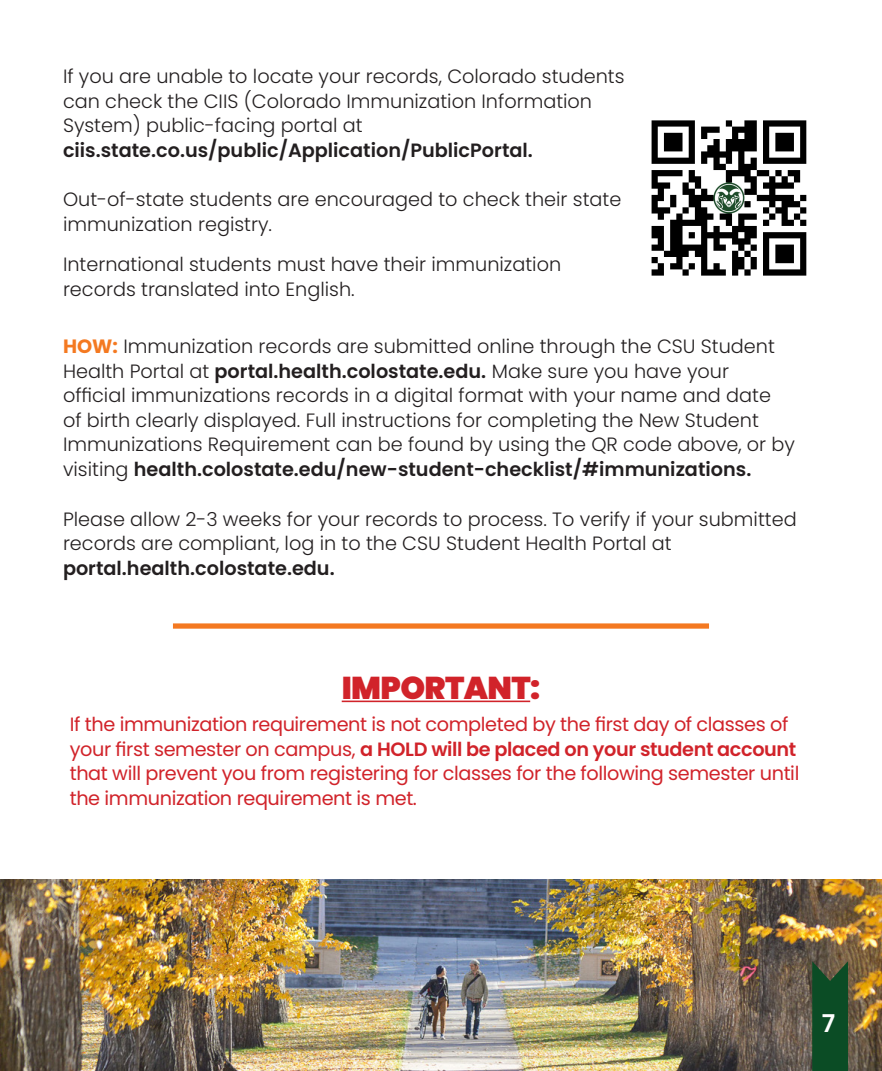
<style>
.page{position:relative;width:882px;height:1071px;background:#fff}
.page>*{position:absolute;margin:0;border:0;box-sizing:border-box;transform-origin:0 0}
.t1{font:900 31.5px "Poppins";letter-spacing:-.02em;color:#d1232a}
.t2{font:600 24.5px "Poppins";color:#fff}
.t3{font:300 19.25px/24.5px "Poppins";color:#231f20}
.t4{font:19.25px/24.5px "Poppins";letter-spacing:-.02em;color:#d1232a}
.t5{font:600 19.25px "Poppins";color:#231f20}
.s1{font-weight:700;color:#f47921}
.s2{font-weight:600}
</style>
<div class="page">
<img style="left:0;top:879px;width:882px;height:192px">
<svg style="left:812px;top:961px;width:36px;height:110px"></svg>
<img style="left:651px;top:120px;width:156px;height:156px">
<hr style="left:342px;top:701px;width:188px;height:1px;background:#d1232a">
<div style="left:173px;top:623px;width:536px;height:6px;background:#f47921"></div>
<p class="t3" style="left:63px;top:64px;width:563px">If you are unable to locate your records, Colorado students can check the CIIS (Colorado Immunization Information<br>System) public-facing portal at</p>
<p class="t5" style="left:63px;top:139px;width:471px">ciis.state.co.us/public/Application/PublicPortal.</p>
<p class="t3" style="left:63px;top:188px;width:560px">Out-of-state students are encouraged to check their state immunization registry.</p>
<p class="t3" style="left:63px;top:252px;width:500px">International students must have their immunization records translated into English.</p>
<p class="t3" style="left:63px;top:335px;width:734px"><span class="s1">HOW:</span> Immunization records are submitted online through the CSU Student Health Portal at <span class="s2">portal.health.colostate.edu.</span> Make sure you have your official immunizations records in a digital format with your name and date<br>of birth clearly displayed. Full instructions for completing the New Student Immunizations Requirement can be found by using the QR code above, or by visiting <span class="s2">health.colostate.edu/new-student-checklist/#immunizations.</span></p>
<p class="t3" style="left:63px;top:507px;width:735px">Please allow 2-3 weeks for your records to process. To verify if your submitted records are compliant, log in to the CSU Student Health Portal at</p>
<p class="t5" style="left:63px;top:557px;width:273px">portal.health.colostate.edu.</p>
<p class="t1" style="left:342px;top:670px;width:200px">IMPORTANT:</p>
<p class="t4" style="left:70px;top:712px;width:731px">If the immunization requirement is not completed by the first day of classes of your first semester on campus, <span class="s2">a HOLD will be placed on your student account </span>that will prevent you from registering for classes for the following semester until the immunization requirement is met.</p>
<p class="t2" style="left:822px;top:1009px;width:15px">7</p>
</div>
